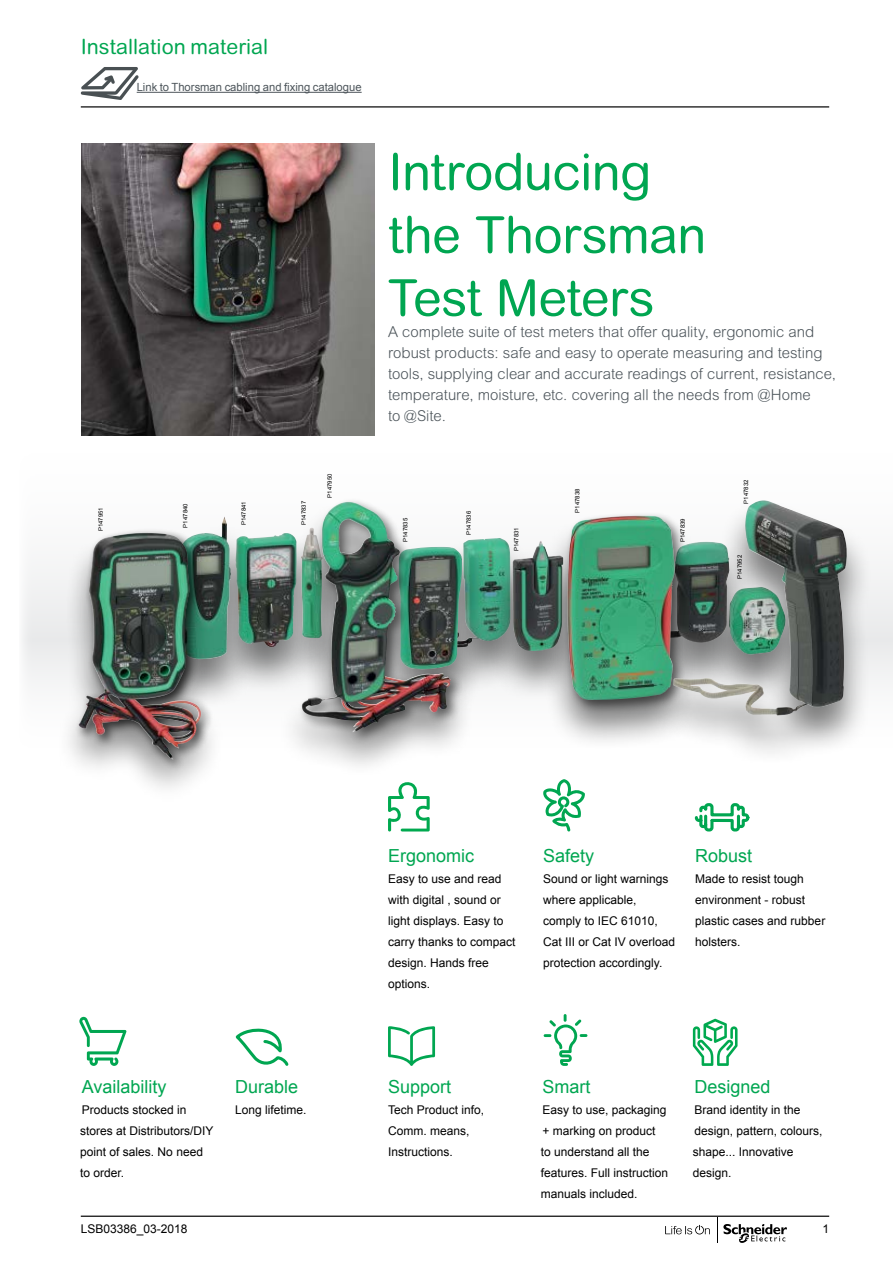
<style>
.page{position:relative;width:893px;height:1263px;background:#fff}
.page>*{position:absolute;margin:0;border:0;box-sizing:border-box;transform-origin:0 0}
.t1{font:51px/63px "Arial Rounded MT Pro";letter-spacing:-.01em;color:#00a651}
.t2{font:21px "Arial Rounded MT Pro";color:#00a651}
.t3{font:18px "Arial";color:#00a651}
.t4{font:300 15px/21px "Arial Rounded MT Pro";color:#4d555b}
.t5{font:12px/21px "Arial";color:#000}
.t6{font:11.25px "Arial";color:#4d555b}
.t7{font:6px "Arial";color:#000}
</style>
<div class="page">
<hr style="left:81px;top:1215px;width:748px;height:2px;background:#000">
<hr style="left:81px;top:106px;width:748px;height:1px;background:#000">
<svg style="left:81px;top:67px;width:58px;height:33px"></svg>
<hr style="left:137px;top:92px;width:225px;height:1px;background:#4d555b">
<svg style="left:665px;top:1225px;width:45px;height:9px"></svg>
<svg style="left:717px;top:1217px;width:70px;height:26px"></svg>
<div style="left:19px;top:640px;width:874px;height:117px;background:linear-gradient(to bottom,#eceded,#fff)"></div>
<div style="left:372px;top:545px;width:116px;height:174px;background:#000;opacity:.5"></div>
<div style="left:209px;top:532px;width:115px;height:164px;background:#000;opacity:.5"></div>
<img style="left:257px;top:533px;width:20px;height:114px">
<div style="left:123px;top:519px;width:134px;height:192px;background:#000;opacity:.5"></div>
<img style="left:147px;top:516px;width:85px;height:148px">
<img style="left:81px;top:144px;width:293px;height:292px">
<svg style="left:235px;top:1028px;width:54px;height:38px"></svg>
<svg style="left:694px;top:803px;width:56px;height:29px"></svg>
<svg style="left:388px;top:1026px;width:47px;height:40px"></svg>
<svg style="left:544px;top:1014px;width:43px;height:52px"></svg>
<svg style="left:79px;top:1017px;width:47px;height:49px"></svg>
<svg style="left:693px;top:1019px;width:44px;height:47px"></svg>
<svg style="left:543px;top:779px;width:42px;height:53px"></svg>
<svg style="left:388px;top:782px;width:42px;height:49px"></svg>
<div style="left:54px;top:530px;width:172px;height:276px;background:#000;opacity:.5"></div>
<div style="left:74px;top:528px;width:140px;height:244px;background:#000;opacity:.75"></div>
<img style="left:94px;top:533px;width:49px;height:16px">
<div style="left:486px;top:542px;width:103px;height:159px;background:#000;opacity:.5"></div>
<img style="left:513px;top:541px;width:27px;height:110px">
<div style="left:540px;top:513px;width:161px;height:238px;background:#000;opacity:.5"></div>
<div style="left:562px;top:511px;width:126px;height:201px;background:#000;opacity:.5"></div>
<img style="left:567px;top:516px;width:81px;height:185px">
<div style="left:277px;top:500px;width:198px;height:280px;background:#000;opacity:.5"></div>
<div style="left:297px;top:497px;width:166px;height:248px;background:#000;opacity:.5"></div>
<img style="left:324px;top:502px;width:23px;height:18px">
<div style="left:648px;top:499px;width:225px;height:267px;background:#000;opacity:.5"></div>
<img style="left:673px;top:500px;width:175px;height:216px">
<h2 class="t2" style="left:81px;top:34px;width:189px">Installation material</h2>
<p class="t6" style="left:137px;top:80px;width:226px">Link to Thorsman cabling and fixing catalogue</p>
<h1 class="t1" style="left:388px;top:142px;width:320px">Introducing the Thorsman<br>Test Meters</h1>
<p class="t4" style="left:388px;top:322px;width:450px">A complete suite of test meters that offer quality, ergonomic and robust products: safe and easy to operate measuring and testing tools, supplying clear and accurate readings of current, resistance, temperature, moisture, etc. covering all the needs from @Home<br>to @Site.</p>
<p class="t7" style="left:97px;top:531px;width:26px;rotate:-90deg">P147951</p>
<p class="t7" style="left:181px;top:527px;width:26px;rotate:-90deg">P147840</p>
<p class="t7" style="left:240px;top:525px;width:26px;rotate:-90deg">P147841</p>
<p class="t7" style="left:300px;top:525px;width:26px;rotate:-90deg">P147837</p>
<p class="t7" style="left:326px;top:498px;width:26px;rotate:-90deg">P147950</p>
<p class="t7" style="left:742px;top:504px;width:26px;rotate:-90deg">P147832</p>
<p class="t7" style="left:573px;top:513px;width:26px;rotate:-90deg">P147838</p>
<p class="t7" style="left:465px;top:535px;width:26px;rotate:-90deg">P147836</p>
<p class="t7" style="left:402px;top:542px;width:26px;rotate:-90deg">P147835</p>
<p class="t7" style="left:679px;top:542px;width:26px;rotate:-90deg">P147839</p>
<p class="t7" style="left:512px;top:551px;width:26px;rotate:-90deg">P147831</p>
<p class="t7" style="left:736px;top:579px;width:26px;rotate:-90deg">P147952</p>
<h3 class="t3" style="left:82px;top:1075px;width:86px">Availability</h3>
<p class="t5" style="left:80px;top:1099px;width:135px">Products stocked in stores at Distributors/DIY point of sales. No need to order.</p>
<h3 class="t3" style="left:235px;top:1075px;width:65px">Durable</h3>
<p class="t5" style="left:235px;top:1099px;width:73px">Long lifetime.</p>
<h3 class="t3" style="left:388px;top:844px;width:88px">Ergonomic</h3>
<p class="t5" style="left:388px;top:868px;width:129px">Easy to use and read with digital , sound or light displays. Easy to carry thanks to compact design. Hands free options.</p>
<h3 class="t3" style="left:543px;top:844px;width:53px">Safety</h3>
<p class="t5" style="left:543px;top:868px;width:134px">Sound or light warnings where applicable, comply to IEC 61010,<br>Cat III or Cat IV overload protection accordingly.</p>
<h3 class="t3" style="left:695px;top:844px;width:59px">Robust</h3>
<p class="t5" style="left:695px;top:868px;width:132px">Made to resist tough environment - robust plastic cases and rubber holsters.</p>
<h3 class="t3" style="left:388px;top:1075px;width:65px">Support</h3>
<p class="t5" style="left:388px;top:1099px;width:98px">Tech Product info,<br>Comm. means,<br>Instructions.</p>
<h3 class="t3" style="left:542px;top:1075px;width:50px">Smart</h3>
<p class="t5" style="left:541px;top:1099px;width:129px">Easy to use, packaging + marking on product<br>to understand all the features. Full instruction manuals included.</p>
<h3 class="t3" style="left:694px;top:1075px;width:78px">Designed</h3>
<p class="t5" style="left:693px;top:1099px;width:131px">Brand identity in the design, pattern, colours, shape... Innovative design.</p>
<p class="t5" style="left:81px;top:1218px;width:108px">LSB03386_03-2018</p>
<p class="t5" style="left:822px;top:1218px;width:8px">1</p>
</div>
